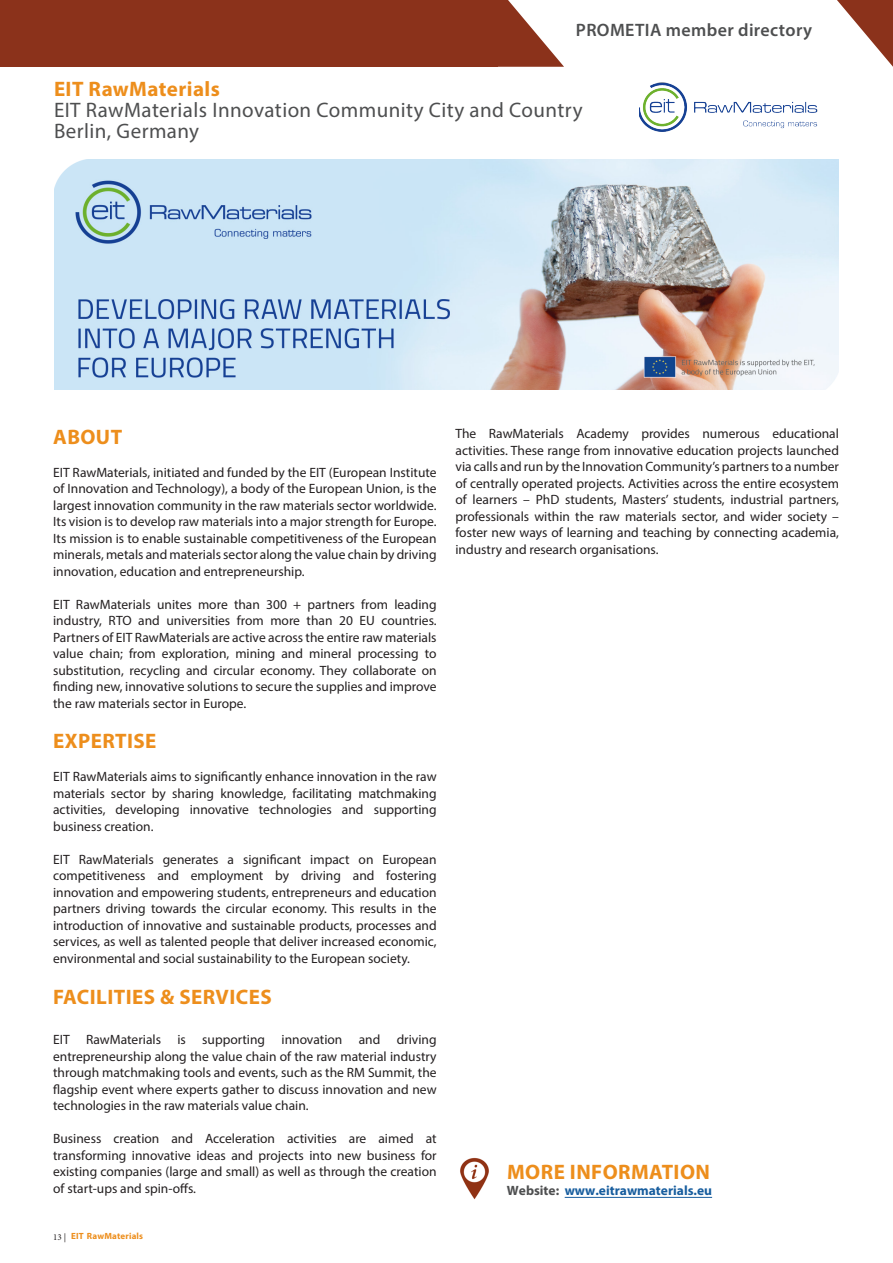
<style>
.page{position:relative;width:893px;height:1263px;background:#fff}
.page>*{position:absolute;margin:0;border:0;box-sizing:border-box;transform-origin:0 0}
.t1{font:700 21px "Myriad Pro";letter-spacing:.02em;color:#ed8e1c}
.t2{font:21px "Myriad Pro";letter-spacing:.02em;color:#4e4f50}
.t3{font:600 18px "Myriad Pro";letter-spacing:.02em;color:#4e4f50}
.t4{font:13.5px/16.5px "Myriad Pro";color:#231f20;text-align:justify}
.t5{font:700 13.5px "Myriad Pro";color:#175d9e}
.t6{font:700 9px "Myriad Pro";letter-spacing:.02em;color:#ed8e1c}
.t7{font:9px "Minion Pro";color:#231f20}
.s1{color:#4e4f50}
</style>
<div class="page">
<svg style="left:837px;top:0;width:56px;height:67px"></svg>
<div style="left:0;top:0;width:497px;height:67px;background:#8b321b"></div>
<svg style="left:497px;top:0;width:67px;height:67px"></svg>
<img style="left:460px;top:1157px;width:29px;height:43px">
<img style="left:639px;top:82px;width:179px;height:50px">
<img style="left:54px;top:159px;width:785px;height:230px">
<hr style="left:565px;top:1197px;width:147px;height:1px;background:#175d9e">
<h2 class="t3" style="left:576px;top:18px;width:238px">PROMETIA member directory</h2>
<p class="t1" style="left:54px;top:75px;width:167px">EIT RawMaterials</p>
<p class="t2" style="left:54px;top:97px;width:530px">EIT RawMaterials Innovation Community City and Country</p>
<p class="t2" style="left:54px;top:118px;width:147px">Berlin, Germany</p>
<p class="t1" style="left:53px;top:423px;width:71px">ABOUT</p>
<p class="t4" style="left:53px;top:464px;width:385px">EIT RawMaterials, initiated and funded by the EIT (European Institute of Innovation and Technology), a body of the European Union, is the largest innovation community in the raw materials sector worldwide.<br>Its vision is to develop raw materials into a major strength for Europe.<br>Its mission is to enable sustainable competitiveness of the European minerals, metals and materials sector along the value chain by driving innovation, education and entrepreneurship.</p>
<p class="t4" style="left:53px;top:596px;width:385px">EIT RawMaterials unites more than 300 + partners from leading industry, RTO and universities from more than 20 EU countries.<br>Partners of EIT RawMaterials are active across the entire raw materials value chain; from exploration, mining and mineral processing to substitution, recycling and circular economy. They collaborate on finding new, innovative solutions to secure the supplies and improve the raw materials sector in Europe.</p>
<p class="t1" style="left:53px;top:728px;width:105px">EXPERTISE</p>
<p class="t4" style="left:53px;top:768px;width:385px">EIT RawMaterials aims to significantly enhance innovation in the raw materials sector by sharing knowledge, facilitating matchmaking activities, developing innovative technologies and supporting business creation.</p>
<p class="t4" style="left:53px;top:851px;width:385px">EIT RawMaterials generates a significant impact on European competitiveness and employment by driving and fostering innovation and empowering students, entrepreneurs and education partners driving towards the circular economy. This results in the introduction of innovative and sustainable products, processes and services, as well as talented people that deliver increased economic, environmental and social sustainability to the European society.</p>
<p class="t1" style="left:53px;top:983px;width:220px">FACILITIES &amp; SERVICES</p>
<p class="t4" style="left:53px;top:1031px;width:385px">EIT RawMaterials is supporting innovation and driving entrepreneurship along the value chain of the raw material industry through matchmaking tools and events, such as the RM Summit, the flagship event where experts gather to discuss innovation and new technologies in the raw materials value chain.</p>
<p class="t4" style="left:53px;top:1130px;width:385px">Business creation and Acceleration activities are aimed at transforming innovative ideas and projects into new business for existing companies (large and small) as well as through the creation of start-ups and spin-offs.</p>
<p class="t6" style="left:71px;top:1230px;width:73px">EIT RawMaterials</p>
<p class="t7" style="left:53px;top:1231px;width:15px">13 |</p>
<p class="t4" style="left:455px;top:425px;width:385px">The RawMaterials Academy provides numerous educational activities. These range from innovative education projects launched via calls and run by the Innovation Community’s partners to a number of centrally operated projects. Activities across the entire ecosystem of learners – PhD students, Masters’ students, industrial partners, professionals within the raw materials sector, and wider society – foster new ways of learning and teaching by connecting academia, industry and research organisations.</p>
<p class="t1" style="left:507px;top:1158px;width:204px">MORE INFORMATION</p>
<p class="t5" style="left:507px;top:1181px;width:207px"><span class="s1">Website:</span> www.eitrawmaterials.eu</p>
</div>
